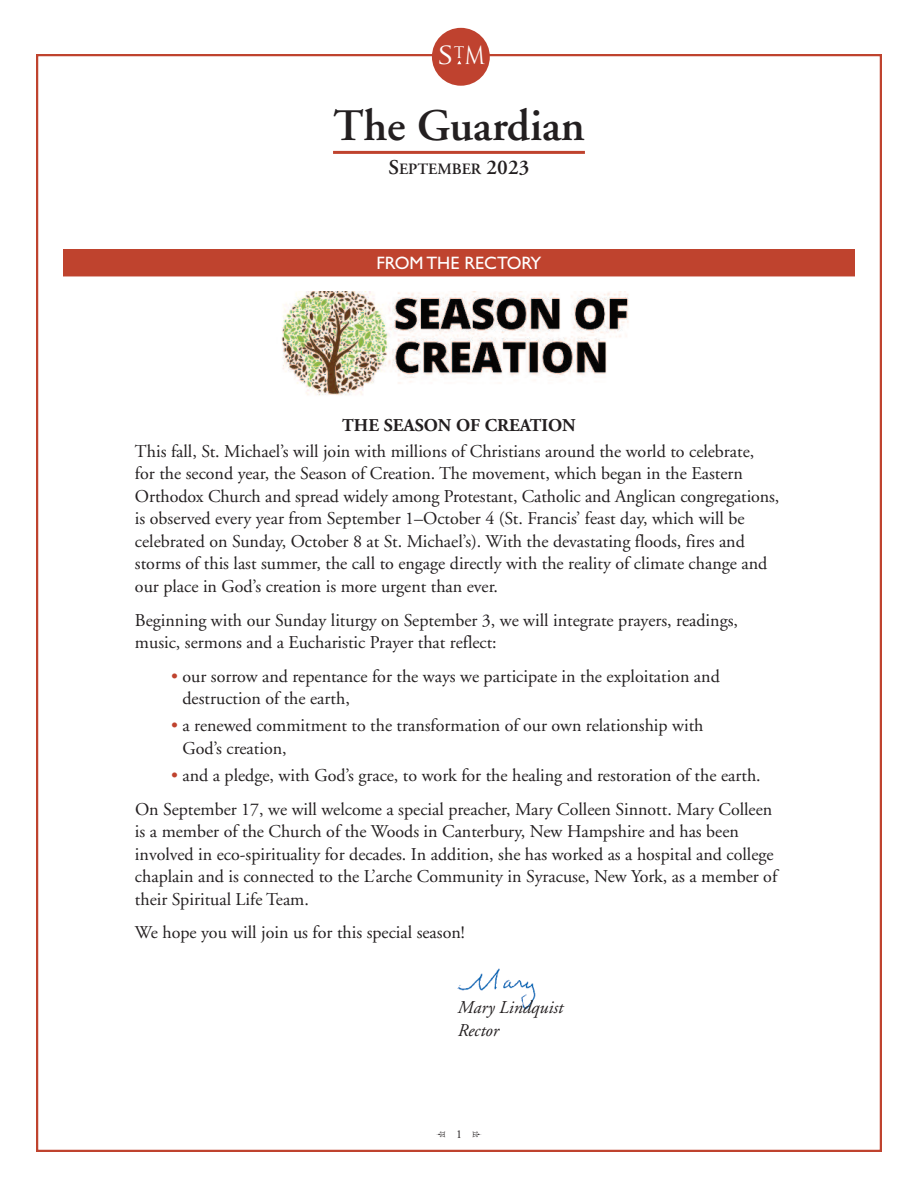
<style>
.page{position:relative;width:918px;height:1188px;background:#fff}
.page>*{position:absolute;margin:0;border:0;box-sizing:border-box;transform-origin:0 0}
.t1{font:600 45px "Adobe Garamond";color:#231f20}
.t2{font:24.3px "Trajan Pro";color:#fff;scale:1.25 1}
.t3{font:18px/22.5px "Adobe Garamond";color:#231f20}
.t4{font:700 18px "Adobe Garamond";color:#231f20}
.t5{font:italic 18px/22.5px "Adobe Garamond";color:#231f20}
.t6{font:18px "Gill Sans";color:#fff}
.t7{font:600 15.75px "Adobe Garamond";color:#231f20}
.t8{font:12px "Adobe Garamond";color:#231f20}
.s1{font-size:21px}
.s2{color:#bf432e}
</style>
<div class="page">
<div style="left:432px;top:28px;width:58px;height:58px;background:#bf422f;border-radius:50%"></div>
<div style="left:63px;top:249px;width:792px;height:27px;background:#bf432e"></div>
<hr style="left:333px;top:151px;width:252px;height:3px;background:#bf432e">
<img style="left:457px;top:968px;width:79px;height:42px">
<img style="left:281px;top:292px;width:348px;height:104px">
<h2 class="t2" style="left:436px;top:46px;width:40px">S<sup>T</sup>M</h2>
<h1 class="t1" style="left:333px;top:108px;width:253px">The Guardian</h1>
<p class="t7" style="left:389px;top:163px;width:142px"><span class="s1">S</span>EPTEMBER <span class="s1">2023</span></p>
<p class="t6" style="left:377px;top:252px;width:166px">FROMTHE RECTORY</p>
<p class="t4" style="left:342px;top:419px;width:235px">THE SEASON OF CREATION</p>
<p class="t3" style="left:135px;top:442px;width:646px">This fall, St. Michael’s will join with millions of Christians around the world to celebrate,<br>for the second year, the Season of Creation. The movement, which began in the Eastern Orthodox Church and spread widely among Protestant, Catholic and Anglican congregations, is observed every year from September 1–October 4 (St. Francis’ feast day, which will be celebrated on Sunday, October 8 at St. Michael’s). With the devastating floods, fires and storms of this last summer, the call to engage directly with the reality of climate change and our place in God’s creation is more urgent than ever.</p>
<p class="t3" style="left:135px;top:610px;width:605px">Beginning with our Sunday liturgy on September 3, we will integrate prayers, readings, music, sermons and a Eucharistic Prayer that reflect:</p>
<p class="t3" style="left:182px;top:667px;width:539px;text-indent:-11px"><span class="s2">•</span> our sorrow and repentance for the ways we participate in the exploitation and destruction of the earth,</p>
<p class="t3" style="left:182px;top:716px;width:523px;text-indent:-11px"><span class="s2">•</span> a renewed commitment to the transformation of our own relationship with<br>God’s creation,</p>
<p class="t3" style="left:135px;top:760px;width:639px;line-height:33.8px;text-indent:36px"><span class="s2">•</span> and a pledge, with God’s grace, to work for the healing and restoration of the earth.<br>On September 17, we will welcome a special preacher, Mary Colleen Sinnott. Mary Colleen</p>
<p class="t3" style="left:135px;top:822px;width:644px">is a member of the Church of the Woods in Canterbury, New Hampshire and has been involved in eco-spirituality for decades. In addition, she has worked as a hospital and college chaplain and is connected to the L’arche Community in Syracuse, New York, as a member of their Spiritual Life Team.</p>
<p class="t3" style="left:135px;top:923px;width:331px">We hope you will join us for this special season!</p>
<p class="t5" style="left:458px;top:998px;width:107px">Mary Lindquist<br>Rector</p>
<p class="t8" style="left:456px;top:1129px;width:7px">1</p>
</div>
